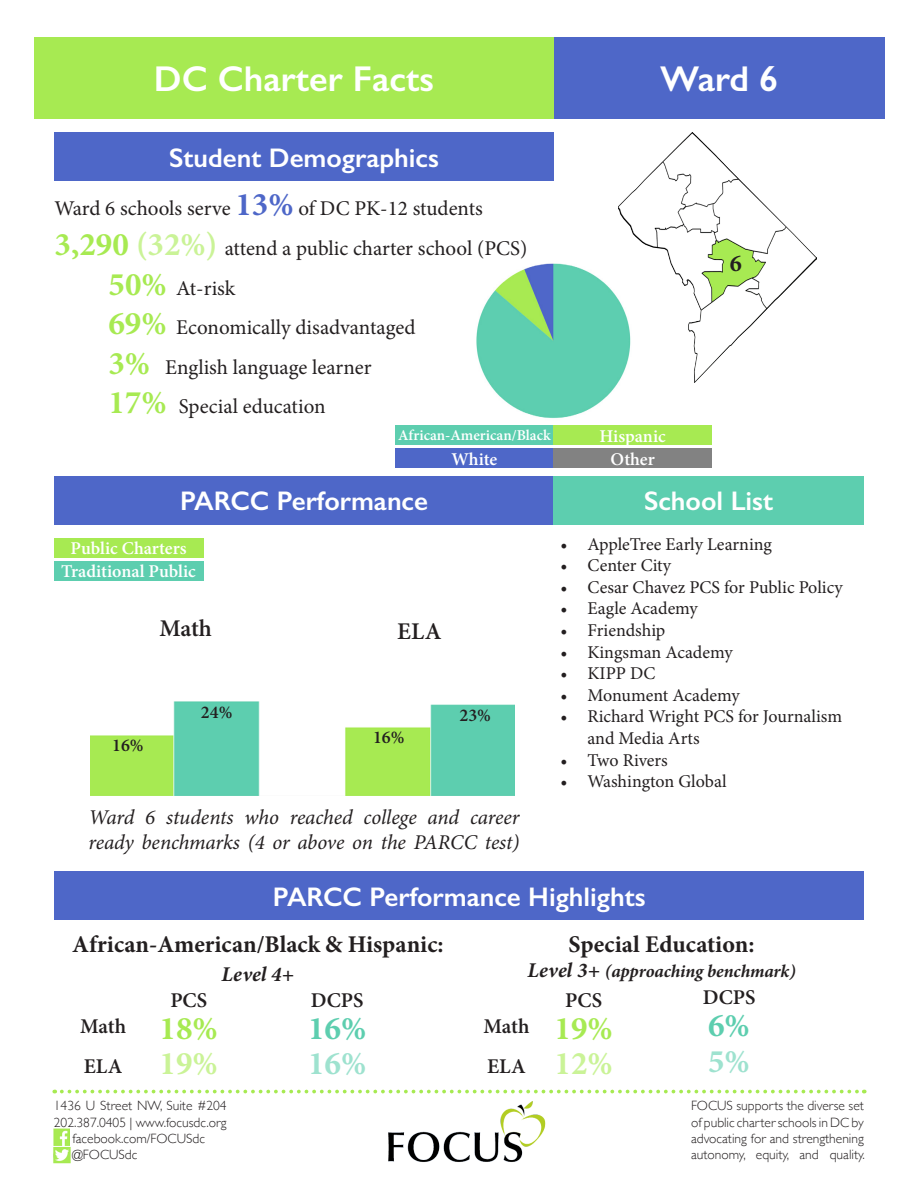
<style>
.page{position:relative;width:918px;height:1188px;background:#fff}
.page>*{position:absolute;margin:0;border:0;box-sizing:border-box;transform-origin:0 0}
.t1{font:600 36px "Gill Sans";color:#fff}
.t2{font:700 33px "Minion Pro";color:#a7ea52}
.t3{font:700 33px "Minion Pro";color:#caf397}
.t4{font:700 33px "Minion Pro";color:#5dceaf}
.t5{font:700 33px "Minion Pro";color:#9ee2cf}
.t6{font:600 27px "Gill Sans";color:#fff}
.t7{font:700 24px "Minion Pro";color:#231f20}
.t8{font:600 24px "Minion Pro";color:#231f20}
.t9{font:21px "Minion Pro";color:#231f20}
.t10{font:italic 21px/25.2px "Minion Pro";letter-spacing:-.005em;color:#231f20}
.t11{font:600 21px "Minion Pro";color:#231f20}
.t12{font:italic 700 21px "Minion Pro";letter-spacing:.005em;color:#231f20}
.t13{font:18px/21.6px "Minion Pro";color:#231f20}
.t14{font:600 18px/23.2px "Minion Pro";color:#fff;text-align:center}
.t15{font:italic 700 18px "Minion Pro";letter-spacing:-.005em;color:#231f20}
.t16{font:600 18px "Minion Pro";color:#231f20}
.t17{font:600 15px "Minion Pro";color:#fff}
.t18{font:300 13.5px/16.2px "Gill Sans";color:#231f20;text-align:justify}
.s1{font-weight:700;font-size:33px;color:#4e67c8}
.s2{font-weight:700;font-size:33px;color:#a7ea52}
.s3{font-weight:700;font-size:33px;color:#caf397}
.s4{font-size:21px}
</style>
<div class="page">
<img style="left:389px;top:1101px;width:157px;height:61px">
<svg style="left:62px;top:1090px;width:803px;height:3px"></svg>
<div style="left:34px;top:37px;width:520px;height:82px;background:#a7ea52"></div>
<div style="left:55px;top:132px;width:499px;height:49px;background:#4e67c8"></div>
<div style="left:55px;top:476px;width:499px;height:48px;background:#4e67c8"></div>
<div style="left:554px;top:476px;width:310px;height:48px;background:#5dceaf"></div>
<div style="left:55px;top:872px;width:809px;height:48px;background:#4e67c8"></div>
<div style="left:54px;top:538px;width:149px;height:20px;background:#a7ea52"></div>
<div style="left:54px;top:561px;width:149px;height:20px;background:#5dceaf"></div>
<img style="left:53px;top:1128px;width:17px;height:17px">
<img style="left:53px;top:1147px;width:18px;height:17px">
<div style="left:395px;top:425px;width:159px;height:20px;background:#5dceaf"></div>
<div style="left:395px;top:448px;width:159px;height:20px;background:#4e67c8"></div>
<div style="left:554px;top:425px;width:158px;height:20px;background:#a7ea52"></div>
<div style="left:554px;top:448px;width:158px;height:20px;background:#828282"></div>
<img style="left:90px;top:701px;width:424px;height:94px">
<div style="left:554px;top:37px;width:331px;height:82px;background:#4e67c8"></div>
<img style="left:619px;top:132px;width:198px;height:251px">
<img style="left:476px;top:261px;width:156px;height:157px">
<h1 class="t1" style="left:154px;top:57px;width:281px">DC Charter Facts</h1>
<h3 class="t6" style="left:169px;top:141px;width:271px">Student Demographics</h3>
<p class="t9" style="left:55px;top:195px;width:430px">Ward 6 schools serve <span class="s1">13%</span> of DC PK-12 students</p>
<p class="t9" style="left:55px;top:234px;width:474px"><span class="s2">3,290</span> <span class="s3">(32%)</span> attend a public charter school (PCS)</p>
<p class="t9" style="left:109px;top:274px;width:128px"><span class="s2">50%</span> At-risk</p>
<p class="t9" style="left:108px;top:314px;width:308px"><span class="s2">69%</span> Economically disadvantaged</p>
<p class="t9" style="left:108px;top:353px;width:265px"><span class="s2">3%</span> English language learner</p>
<p class="t9" style="left:108px;top:393px;width:219px"><span class="s2">17%</span> Special education</p>
<p class="t17" style="left:398px;top:425px;width:154px">African-American/Black</p>
<p class="t14" style="left:452px;top:447px;width:47px">White</p>
<p class="t1" style="left:660px;top:57px;width:120px">Ward 6</p>
<p class="t14" style="left:600px;top:424px;width:68px">Hispanic<br>Other</p>
<p class="t7" style="left:730px;top:247px;width:13px">6</p>
<h3 class="t6" style="left:180px;top:484px;width:249px">PARCC Performance</h3>
<h3 class="t6" style="left:644px;top:484px;width:131px">School List</h3>
<p class="t14" style="left:61px;top:537px;width:136px">Public Charters<br>Traditional Public</p>
<p class="t8" style="left:159px;top:611px;width:54px">Math</p>
<p class="t8" style="left:397px;top:615px;width:46px">ELA</p>
<p class="t16" style="left:112px;top:733px;width:33px">16%</p>
<p class="t16" style="left:201px;top:699px;width:33px">24%</p>
<p class="t16" style="left:459px;top:702px;width:33px">23%</p>
<p class="t16" style="left:373px;top:725px;width:33px">16%</p>
<p class="t10" style="left:89px;top:805px;width:433px">Ward 6 students who reached college and career ready benchmarks (4 or above on the PARCC test)</p>
<p class="t13" style="left:561px;top:533px;width:213px">• AppleTree Early Learning</p>
<p class="t13" style="left:561px;top:555px;width:112px">• Center City</p>
<p class="t13" style="left:561px;top:576px;width:284px">• Cesar Chavez PCS for Public Policy</p>
<p class="t13" style="left:561px;top:598px;width:139px">• Eagle Academy</p>
<p class="t13" style="left:561px;top:620px;width:106px">• Friendship</p>
<p class="t13" style="left:561px;top:641px;width:174px">• Kingsman Academy</p>
<p class="t13" style="left:561px;top:663px;width:97px">• KIPP DC</p>
<p class="t13" style="left:561px;top:684px;width:181px">• Monument Academy</p>
<p class="t13" style="left:588px;top:706px;width:256px;text-indent:-27px">• Richard Wright PCS for Journalism and Media Arts</p>
<p class="t13" style="left:561px;top:749px;width:109px">• Two Rivers</p>
<p class="t13" style="left:561px;top:771px;width:168px">• Washington Global</p>
<h3 class="t6" style="left:273px;top:880px;width:374px">PARCC Performance Highlights</h3>
<p class="t7" style="left:72px;top:928px;width:373px">African-American/Black &amp; Hispanic:</p>
<p class="t12" style="left:222px;top:959px;width:74px">Level 4+</p>
<p class="t7" style="left:569px;top:928px;width:187px">Special Education:</p>
<p class="t15" style="left:527px;top:959px;width:270px"><span class="s4">Level 3+</span> (approaching benchmark)</p>
<p class="t11" style="left:80px;top:1012px;width:47px">Math</p>
<p class="t11" style="left:84px;top:1052px;width:40px">ELA</p>
<p class="t11" style="left:170px;top:985px;width:38px">PCS</p>
<p class="t11" style="left:311px;top:985px;width:54px">DCPS</p>
<p class="t11" style="left:565px;top:985px;width:38px">PCS</p>
<p class="t11" style="left:703px;top:983px;width:54px">DCPS</p>
<p class="t2" style="left:160px;top:1005px;width:60px">18%</p>
<p class="t4" style="left:308px;top:1005px;width:60px">16%</p>
<p class="t3" style="left:160px;top:1040px;width:60px">19%</p>
<p class="t5" style="left:308px;top:1040px;width:60px">16%</p>
<p class="t2" style="left:555px;top:1005px;width:60px">19%</p>
<p class="t4" style="left:708px;top:1003px;width:43px">6%</p>
<p class="t3" style="left:555px;top:1040px;width:60px">12%</p>
<p class="t5" style="left:708px;top:1038px;width:43px">5%</p>
<p class="t11" style="left:484px;top:1012px;width:47px">Math</p>
<p class="t11" style="left:487px;top:1052px;width:40px">ELA</p>
<p class="t18" style="left:54px;top:1097px;width:174px">1436 U Street NW, Suite #204</p>
<p class="t18" style="left:54px;top:1113px;width:174px">202.387.0405 | www.focusdc.org</p>
<p class="t18" style="left:73px;top:1130px;width:134px">facebook.com/FOCUSdc</p>
<p class="t18" style="left:54px;top:1146px;width:85px">@ @FOCUSdc</p>
<p class="t18" style="left:691px;top:1097px;width:175px">FOCUS supports the diverse set of public charter schools in DC by advocating for and strengthening autonomy, equity, and quality.</p>
</div>
